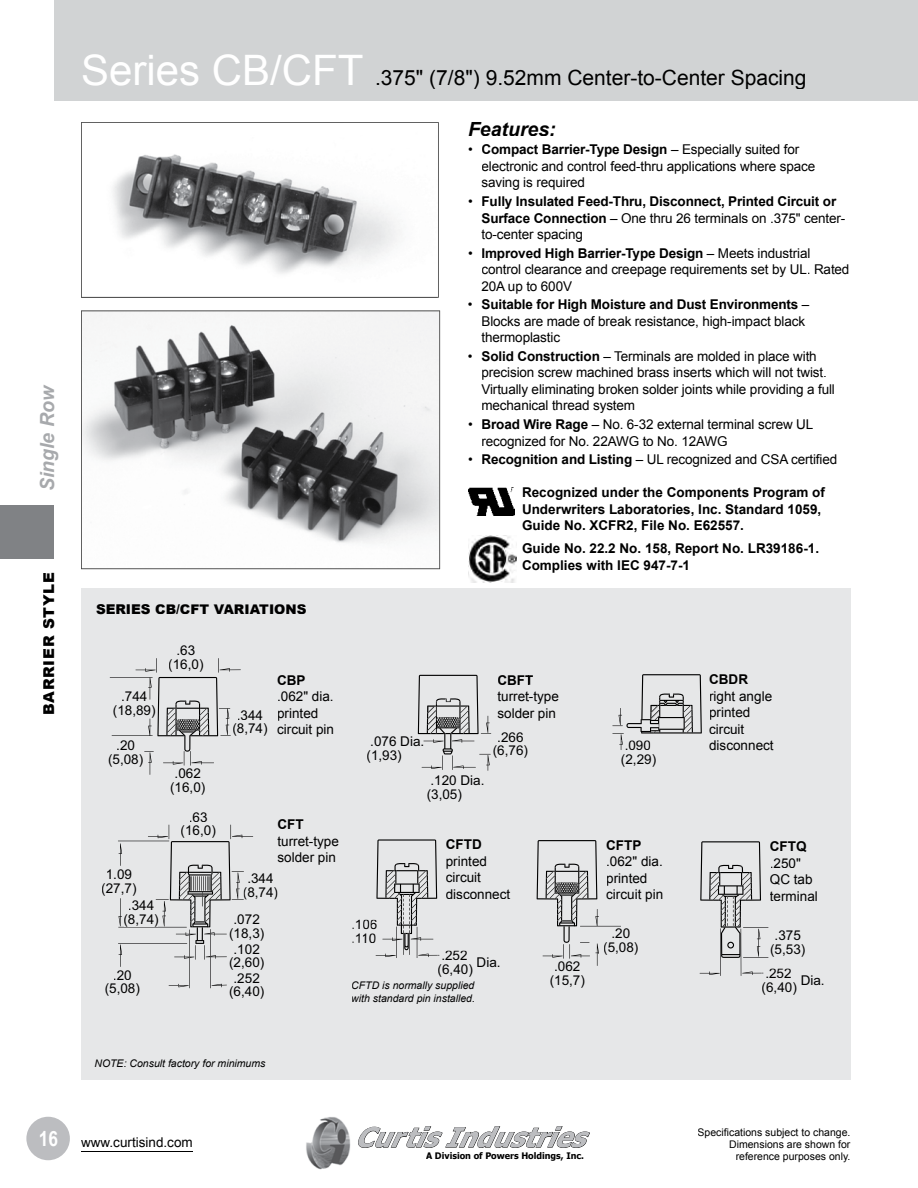
<style>
.page{position:relative;width:918px;height:1188px;background:#fff}
.page>*{position:absolute;margin:0;border:0;box-sizing:border-box;transform-origin:0 0}
.t1{font:italic 700 27px "Tahoma";color:#bcbdc0}
.t2{font:21px "Arial";color:#000}
.t3{font:700 21px "Arial Narrow";color:#fff}
.t4{font:italic 700 19.5px "Arial";color:#a7a9ac}
.t5{font:italic 700 19.5px "Arial";color:#000}
.t6{font:900 15px "Arial";letter-spacing:.05em;color:#000}
.t7{font:13.5px/16.5px "Arial";letter-spacing:-.01em;color:#000}
.t8{font:700 13.5px/16.5px "Arial";color:#000}
.t9{font:900 13.5px "Arial";color:#000}
.t10{font:italic 10.5px/12.6px "Arial";color:#000}
.t11{font:10.5px/12px "Arial";color:#000;text-align:right}
.t12{font:700 9px "Tahoma";color:#000}
.s1{font-size:42px;color:#fff}
.s2{font-weight:700}
.s3{font-weight:400}
</style>
<div class="page">
<svg style="left:358px;top:1126px;width:232px;height:22px"></svg>
<hr style="left:81px;top:1151px;width:112px;height:1px;background:#000">
<img style="left:306px;top:1117px;width:45px;height:53px">
<div style="left:55px;top:0;width:863px;height:100px;background:#d1d3d4"></div>
<div style="left:26px;top:1117px;width:44px;height:43px;background:#bcbdc0;border-radius:50%"></div>
<div style="left:0;top:505px;width:54px;height:54px;background:#808285"></div>
<div style="left:81px;top:588px;width:769px;height:492px;background:#e6e7e8"></div>
<img style="left:468px;top:488px;width:47px;height:28px">
<img style="left:468px;top:535px;width:48px;height:47px">
<img style="left:81px;top:123px;width:356px;height:174px">
<svg style="left:438px;top:311px;width:2px;height:258px"></svg>
<img style="left:81px;top:311px;width:357px;height:258px">
<svg style="left:612px;top:674px;width:90px;height:76px"></svg>
<svg style="left:417px;top:675px;width:75px;height:96px"></svg>
<svg style="left:109px;top:658px;width:132px;height:117px"></svg>
<div style="left:122px;top:692px;width:25px;height:9px;background:#e6e7e8"></div>
<div style="left:114px;top:705px;width:41px;height:13px;background:#e6e7e8"></div>
<div style="left:238px;top:710px;width:24px;height:10px;background:#e6e7e8"></div>
<div style="left:233px;top:723px;width:34px;height:13px;background:#e6e7e8"></div>
<div style="left:176px;top:769px;width:24px;height:10px;background:#e6e7e8"></div>
<div style="left:117px;top:741px;width:17px;height:10px;background:#e6e7e8"></div>
<div style="left:109px;top:754px;width:34px;height:13px;background:#e6e7e8"></div>
<div style="left:169px;top:659px;width:34px;height:12px;background:#e6e7e8"></div>
<svg style="left:118px;top:824px;width:136px;height:165px"></svg>
<svg style="left:375px;top:839px;width:65px;height:119px"></svg>
<svg style="left:700px;top:841px;width:69px;height:135px"></svg>
<svg style="left:537px;top:840px;width:84px;height:126px"></svg>
<div style="left:555px;top:962px;width:25px;height:10px;background:#e6e7e8"></div>
<div style="left:613px;top:929px;width:17px;height:10px;background:#e6e7e8"></div>
<div style="left:604px;top:942px;width:34px;height:13px;background:#e6e7e8"></div>
<div style="left:607px;top:840px;width:34px;height:10px;background:#e6e7e8"></div>
<div style="left:607px;top:857px;width:50px;height:10px;background:#e6e7e8"></div>
<div style="left:607px;top:873px;width:40px;height:13px;background:#e6e7e8"></div>
<div style="left:607px;top:890px;width:50px;height:12px;background:#e6e7e8"></div>
<img style="left:436px;top:698px;width:15px;height:36px">
<h3 class="t4" style="left:36px;top:491px;width:108px;rotate:-90deg">Single Row</h3>
<p class="t6" style="left:41px;top:715px;width:144px;rotate:-90deg">BARRIER STYLE</p>
<h2 class="t2" style="left:81px;top:65px;width:727px"><span class="s1">Series CB/CFT</span> .375" (7/8") 9 .52mm Center-to-Center Spacing</h2>
<h3 class="t5" style="left:468px;top:118px;width:89px">Features:</h3>
<p class="t7" style="left:482px;top:141px;width:335px;text-indent:-14px">• <span class="s2">Compact Barrier-Type Design</span> – Especially suited for electronic and control feed-thru applications where space saving is required</p>
<p class="t8" style="left:482px;top:193px;width:365px;text-indent:-14px"><span class="s3">•</span> Fully Insulated Feed-Thru, Disconnect, Printed Circuit or<br>Surface Connection <span class="s3">– One thru 26 terminals on .375" center&shy;to-center spacing</span></p>
<p class="t7" style="left:481px;top:245px;width:369px;text-indent:-13px">• <span class="s2">Improved High Barrier-Type Design</span> – Meets industrial control clearance and creepage requirements set by UL . Rated<br>20A up to 600V</p>
<p class="t7" style="left:481px;top:296px;width:329px;text-indent:-14px">• <span class="s2">Suitable for High Moisture and Dust Environments</span> –<br>Blocks are made of break resistance, high-impact black thermoplastic</p>
<p class="t7" style="left:481px;top:348px;width:355px;text-indent:-14px">• <span class="s2">Solid Construction</span> – Terminals are molded in place with precision screw machined brass inserts which will not twist .<br>Virtually eliminating broken solder joints while providing a full mechanical thread system</p>
<p class="t7" style="left:482px;top:416px;width:333px;text-indent:-14px">• <span class="s2">Broad Wire Rage</span> – No . 6-32 external terminal screw UL recognized for No . 22AWG to No . 12AWG</p>
<p class="t7" style="left:468px;top:451px;width:371px">• <span class="s2">Recognition and Listing</span> – UL recognized and CSA certified</p>
<p class="t8" style="left:522px;top:484px;width:305px">Recognized under the Components Program of<br>Underwriters Laboratories, Inc. Standard 1059,<br>Guide No. XCFR2, File No. E62557.</p>
<p class="t8" style="left:522px;top:540px;width:299px">Guide No. 22.2 No. 158, Report No. LR39186-1.<br>Complies with IEC 947-7-1</p>
<p class="t9" style="left:96px;top:602px;width:212px">SERIES CB/CFT VARIATIONS</p>
<p class="t7" style="left:113px;top:690px;width:44px;line-height:13.5px;text-align:center">.744 (18,89)</p>
<p class="t7" style="left:108px;top:739px;width:37px;line-height:13.5px;text-align:center">.20 (5,08)</p>
<p class="t7" style="left:168px;top:644px;width:37px;line-height:13.5px;text-align:center">.63 (16,0)</p>
<p class="t7" style="left:170px;top:767px;width:37px;line-height:13.5px;text-align:center">.062 (16,0)</p>
<p class="t7" style="left:181px;top:810px;width:37px;line-height:13.5px;text-align:center">.63 (16,0)</p>
<p class="t7" style="left:232px;top:708px;width:37px;line-height:13.5px;text-align:center">.344 (8,74)</p>
<p class="t8" style="left:277px;top:672px;width:30px">CBP</p>
<p class="t7" style="left:277px;top:688px;width:59px">.062" dia. printed circuit pin</p>
<p class="t8" style="left:277px;top:816px;width:28px">CFT</p>
<p class="t7" style="left:277px;top:833px;width:63px">turret-type solder pin</p>
<p class="t7" style="left:101px;top:868px;width:37px;line-height:13.5px;text-align:center">1.09 (27,7)</p>
<p class="t7" style="left:243px;top:872px;width:37px;line-height:13.5px;text-align:center">.344 (8,74)</p>
<p class="t7" style="left:123px;top:899px;width:37px;line-height:13.5px;text-align:center">.344 (8,74)</p>
<p class="t7" style="left:229px;top:913px;width:37px;line-height:13.5px;text-align:center">.072 (18,3)</p>
<p class="t7" style="left:229px;top:942px;width:37px;line-height:13.5px;text-align:center">.102 (2,60)</p>
<p class="t7" style="left:229px;top:971px;width:37px;line-height:13.5px;text-align:center">.252 (6,40)</p>
<p class="t7" style="left:105px;top:968px;width:37px;line-height:13.5px;text-align:center">.20 (5,08)</p>
<p class="t7" style="left:367px;top:735px;width:59px;line-height:13.5px">.076 Dia. (1,93)</p>
<p class="t7" style="left:427px;top:774px;width:59px;line-height:13.5px">.120 Dia. (3,05)</p>
<p class="t8" style="left:497px;top:672px;width:37px">CBFT</p>
<p class="t7" style="left:497px;top:688px;width:63px">turret-type solder pin</p>
<p class="t7" style="left:493px;top:730px;width:37px;line-height:13.5px;text-align:center">.266 (6,76)</p>
<p class="t7" style="left:351px;top:918px;width:28px;line-height:13.5px;rotate:1deg">.106 .110</p>
<p class="t8" style="left:446px;top:836px;width:37px">CFTD</p>
<p class="t7" style="left:446px;top:853px;width:66px">printed circuit disconnect</p>
<p class="t7" style="left:438px;top:949px;width:37px;line-height:13.5px">.252 (6,40)</p>
<p class="t7" style="left:477px;top:954px;width:26px">Dia.</p>
<p class="t10" style="left:351px;top:979px;width:125px">CFTD is normally supplied with standard pin installed.</p>
<p class="t7" style="left:550px;top:960px;width:37px;line-height:13.5px;text-align:center">.062 (15,7)</p>
<p class="t7" style="left:621px;top:739px;width:37px;line-height:13.5px">.090 (2,29)</p>
<p class="t8" style="left:606px;top:837px;width:37px">CFTP</p>
<p class="t7" style="left:606px;top:853px;width:59px">.062" dia. printed circuit pin</p>
<p class="t7" style="left:603px;top:927px;width:37px;line-height:13.5px;text-align:center">.20 (5,08)</p>
<p class="t10" style="left:94px;top:1057px;width:172px">NOTE: Consult factory for minimums</p>
<p class="t8" style="left:709px;top:671px;width:40px">CBDR</p>
<p class="t7" style="left:709px;top:688px;width:66px">right angle printed circuit disconnect</p>
<p class="t8" style="left:770px;top:838px;width:38px">CFTQ</p>
<p class="t7" style="left:770px;top:855px;width:50px">.250"<br>QC tab terminal</p>
<p class="t7" style="left:770px;top:929px;width:37px;line-height:13.5px;text-align:center">.375 (5,53)</p>
<p class="t7" style="left:762px;top:967px;width:37px;line-height:13.5px">.252 (6,40)</p>
<p class="t7" style="left:801px;top:972px;width:26px">Dia.</p>
<h2 class="t3" style="left:39px;top:1126px;width:21px">16</h2>
<h1 class="t1" style="left:354px;top:1120px;width:246px">CurtisIndustries</h1>
<p class="t12" style="left:426px;top:1150px;width:159px">A Division of Powers Holdings, Inc.</p>
<p class="t7" style="left:81px;top:1134px;width:113px">www .curtisind .com</p>
<p class="t11" style="left:698px;top:1127px;width:154px">Specifications subject to change.<br>Dimensions are shown for reference purposes only .</p>
</div>
